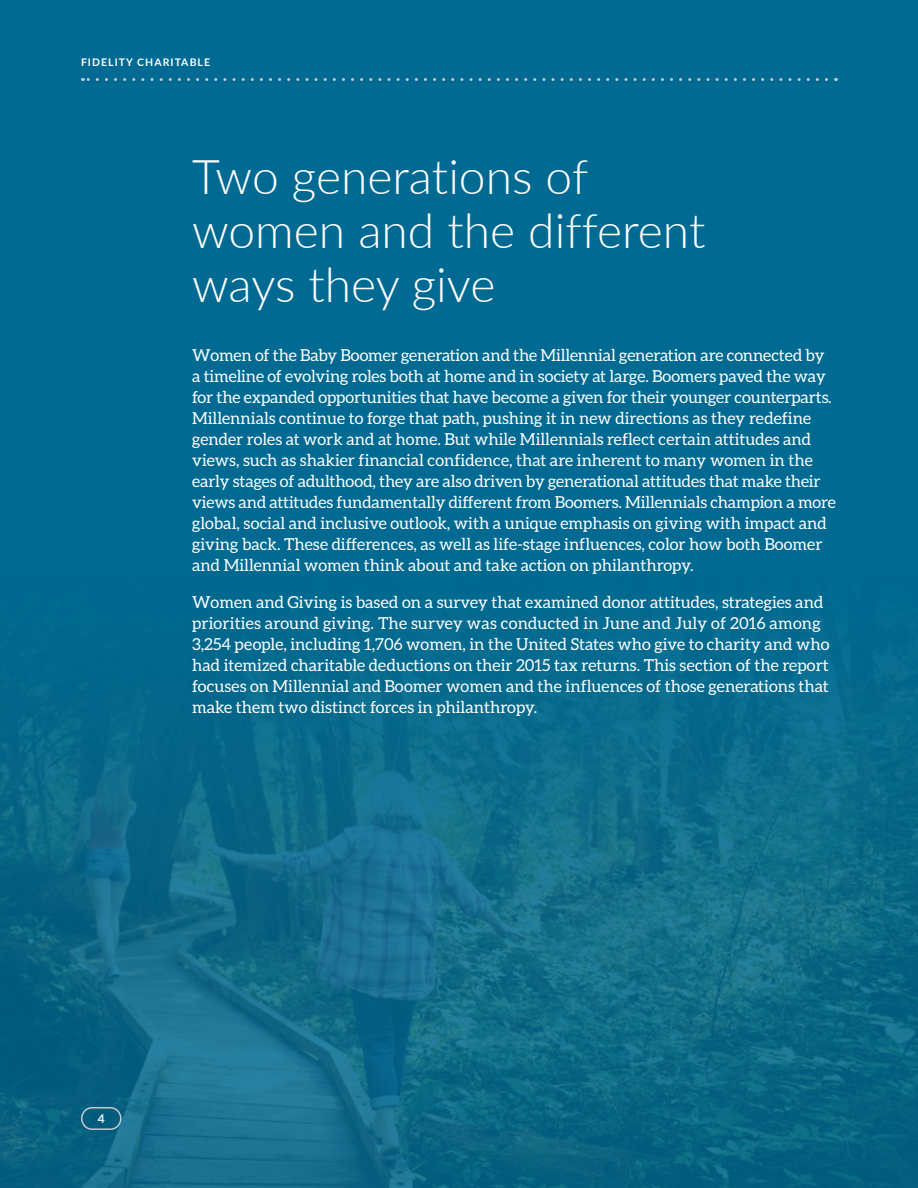
<style>
.page{position:relative;width:918px;height:1188px;background:#006a92}
.page>*{position:absolute;margin:0;border:0;box-sizing:border-box;transform-origin:0 0}
.t1{font:300 48px/54px "Lato";color:#fff}
.t2{font:16.5px/21px "Aleo";color:#fff}
.t3{font:700 12px "Lato";color:#fff}
.t4{font:700 10.5px "Lato";letter-spacing:.1em;color:#fff}
</style>
<div class="page">
<img style="left:0;top:660px;width:918px;height:528px">
<div style="left:81px;top:1107px;width:41px;height:23px;border:2px solid #c6cacc;border-radius:11px"></div>
<svg style="left:82px;top:78px;width:745px;height:3px"></svg>
<p class="t4" style="left:81px;top:54px;width:131px">FIDELITY CHARITABLE</p>
<h1 class="t1" style="left:192px;top:148px;width:515px">Two generations of women and the different ways they give</h1>
<p class="t2" style="left:192px;top:344px;width:645px">Women of the Baby Boomer generation and the Millennial generation are connected by a timeline of evolving roles both at home and in society at large. Boomers paved the way for the expanded opportunities that have become a given for their younger counterparts.<br>Millennials continue to forge that path, pushing it in new directions as they redefine gender roles at work and at home. But while Millennials reflect certain attitudes and views, such as shakier financial confidence, that are inherent to many women in the early stages of adulthood, they are also driven by generational attitudes that make their views and attitudes fundamentally different from Boomers. Millennials champion a more global, social and inclusive outlook, with a unique emphasis on giving with impact and giving back. These differences, as well as life-stage influences, color how both Boomer and Millennial women think about and take action on philanthropy.</p>
<p class="t2" style="left:192px;top:592px;width:639px">Women and Giving is based on a survey that examined donor attitudes, strategies and priorities around giving. The survey was conducted in June and July of 2016 among 3,254 people, including 1,706 women, in the United States who give to charity and who had itemized charitable deductions on their 2015 tax returns. This section of the report focuses on Millennial and Boomer women and the influences of those generations that make them two distinct forces in philanthropy.</p>
<p class="t3" style="left:98px;top:1110px;width:8px">4</p>
</div>
